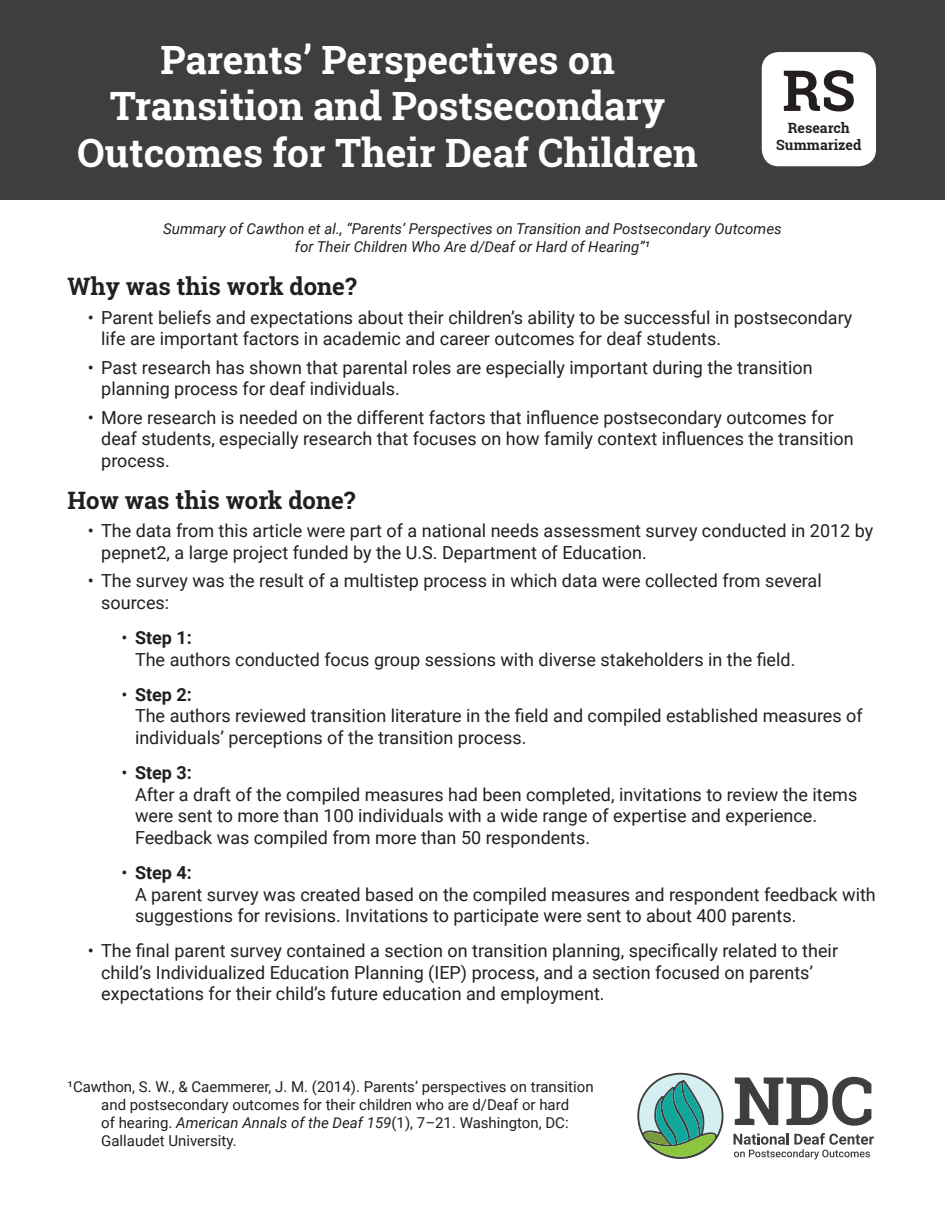
<style>
.page{position:relative;width:945px;height:1215px;background:#fff}
.page>*{position:absolute;margin:0;border:0;box-sizing:border-box;transform-origin:0 0}
.t1{font:700 66.9px "Roboto Slab";color:#3e3e3f}
.t2{font:700 56.55px "Roboto Slab";color:#231f20}
.Title_2-Line{font:700 39px/46.8px "Roboto Slab";color:#fff;text-align:center}
.t3{font:700 24px "Roboto Slab";color:#231f20}
.t4{font:18px/21.6px "Roboto";color:#231f20}
.Single_Ref{font:15px/18px "Roboto";color:#231f20}
.t5{font:italic 15px/18px "Roboto";color:#231f20;text-align:center}
.t6{font:700 14.1px/17px "Roboto Slab";color:#231f20;text-align:center}
.s1{font-weight:700}
.s2{font-style:italic}
</style>
<div class="page">
<div style="left:0;top:0;width:945px;height:200px;background:#3e3e3f"></div>
<div style="left:762px;top:52px;width:114px;height:114px;background:#fff;border-radius:17px"></div>
<svg style="left:637px;top:1073px;width:87px;height:86px"></svg>
<svg style="left:735px;top:1077px;width:136px;height:49px"></svg>
<svg style="left:734px;top:1133px;width:140px;height:27px"></svg>
<p class="Title_2-Line" style="left:77px;top:36px;width:622px">Parents’ Perspectives on<br>Transition and Postsecondary<br>Outcomes for Their Deaf Children</p>
<h2 class="t2" style="left:782px;top:52px;width:75px">RS</h2>
<p class="t6" style="left:776px;top:119px;width:87px">Research<br>Summarized</p>
<p class="t5" style="left:163px;top:219px;width:620px">Summary of Cawthon et al., “Parents’ Perspectives on Transition and Postsecondary Outcomes for Their Children Who Are d/Deaf or Hard of Hearing”¹</p>
<h1 class="t3" style="left:68px;top:270px;width:291px">Why was this work done?</h1>
<p class="t4" style="left:101px;top:306px;width:753px;text-indent:-14px">• Parent beliefs and expectations about their children’s ability to be successful in postsecondary life are important factors in academic and career outcomes for deaf students.</p>
<p class="t4" style="left:101px;top:356px;width:713px;text-indent:-14px">• Past research has shown that parental roles are especially important during the transition planning process for deaf individuals.</p>
<p class="t4" style="left:101px;top:406px;width:754px;text-indent:-14px">• More research is needed on the different factors that influence postsecondary outcomes for deaf students, especially research that focuses on how family context influences the transition process.</p>
<h1 class="t3" style="left:68px;top:484px;width:290px">How was this work done?</h1>
<p class="t4" style="left:101px;top:520px;width:774px;text-indent:-14px">• The data from this article were part of a national needs assessment survey conducted in 2012 by pepnet2, a large project funded by the U.S. Department of Education.</p>
<p class="t4" style="left:101px;top:569px;width:722px;text-indent:-14px">• The survey was the result of a multistep process in which data were collected from several sources:</p>
<p class="t4" style="left:135px;top:626px;width:662px;text-indent:-14px">• <span class="s1">Step 1:<br></span>The authors conducted focus group sessions with diverse stakeholders in the field.</p>
<p class="t4" style="left:135px;top:683px;width:729px;text-indent:-14px">• <span class="s1">Step 2:<br></span>The authors reviewed transition literature in the field and compiled established measures of individuals’ perceptions of the transition process.</p>
<p class="t4" style="left:135px;top:761px;width:724px;text-indent:-14px">• <span class="s1">Step 3:<br></span>After a draft of the compiled measures had been completed, invitations to review the items were sent to more than 100 individuals with a wide range of expertise and experience.<br>Feedback was compiled from more than 50 respondents.</p>
<p class="t4" style="left:135px;top:861px;width:742px;text-indent:-14px">• <span class="s1">Step 4:<br></span>A parent survey was created based on the compiled measures and respondent feedback with suggestions for revisions. Invitations to participate were sent to about 400 parents.</p>
<p class="t4" style="left:101px;top:939px;width:738px;text-indent:-14px">• The final parent survey contained a section on transition planning, specifically related to their child’s Individualized Education Planning (IEP) process, and a section focused on parents’ expectations for their child’s future education and employment.</p>
<h1 class="t1" style="left:474px;top:1055px;width:143px">NDC</h1>
<p class="Single_Ref" style="left:101px;top:1077px;width:494px;text-indent:-34px">¹Cawthon, S. W., &amp; Caemmerer, J. M. (2014). Parents’ perspectives on transition and postsecondary outcomes for their children who are d/Deaf or hard<br>of hearing. <span class="s2">American Annals of the Deaf 159</span>(1), 7–21. Washington, DC:<br>Gallaudet University.</p>
</div>
